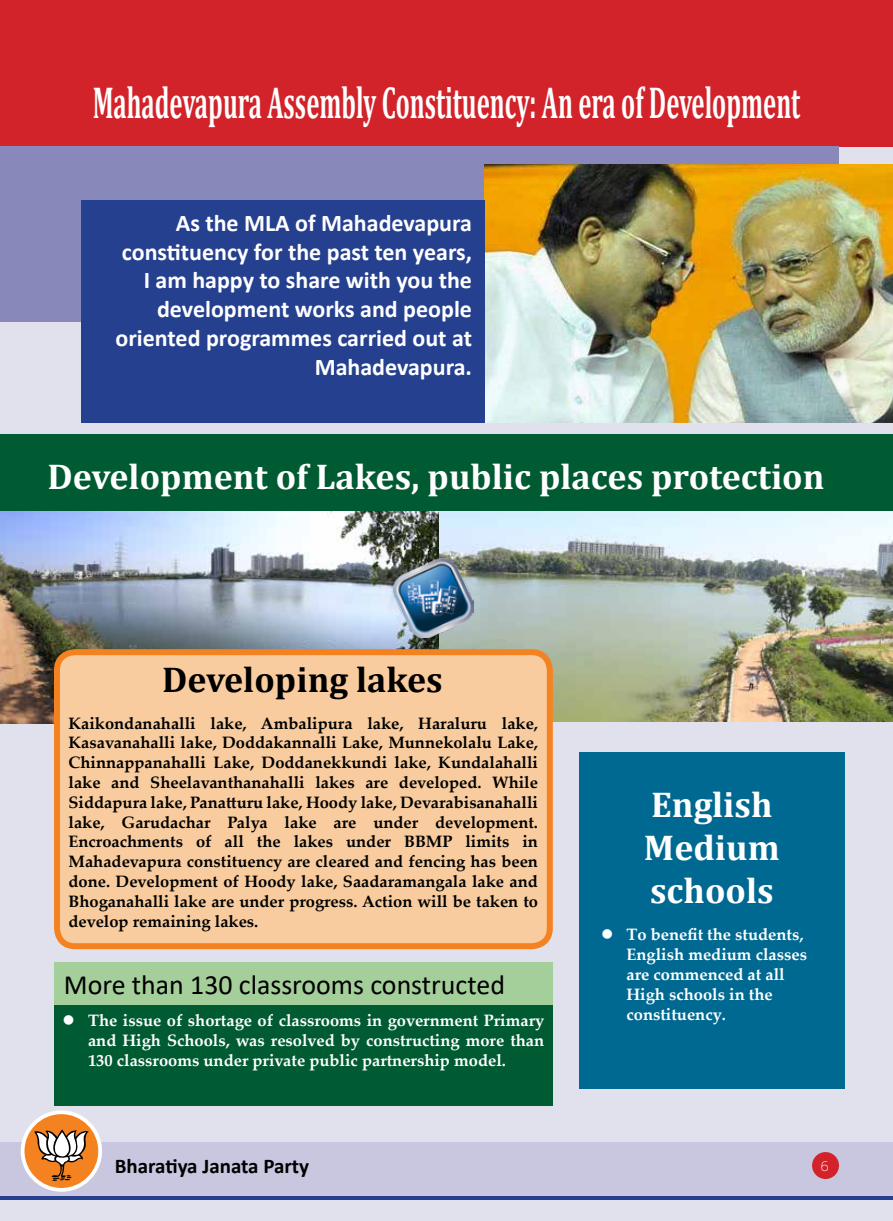
<style>
.page{position:relative;width:893px;height:1221px;background:#fff}
.page>*{position:absolute;margin:0;border:0;box-sizing:border-box;transform-origin:0 0}
.t1{font:700 45px "Cambria";color:#fff;scale:.55 1}
.t2{font:700 36px/43.2px "Cambria";color:#fff}
.t3{font:700 36px "Cambria";color:#000}
.t4{font:27.9px "Calibri";color:#000}
.t5{font:700 24px/28.8px "Calibri";color:#fff;text-align:right}
.t6{font:700 21px "Calibri";color:#000}
.t7{font:700 16.5px/19.8px "Palatino Linotype";color:#000;text-align:justify}
.t8{font:700 16.5px/19.8px "Palatino Linotype";color:#fff;text-align:justify}
.t9{font:100 13.8px "District Pro";color:#fff}
</style>
<div class="page">
<div style="left:0;top:0;width:893px;height:1220px;background:#e1e0ed"></div>
<div style="left:0;top:1141px;width:893px;height:58px;background:#c8c7df"></div>
<div style="left:21px;top:1110px;width:81px;height:81px;background:#fff;border-radius:50%"></div>
<svg style="left:25px;top:1114px;width:73px;height:73px"></svg>
<hr style="left:0;top:1196px;width:892px;height:3px;background:#25408f">
<div style="left:54px;top:961px;width:499px;height:44px;background:#a4ce9a"></div>
<div style="left:0;top:0;width:893px;height:146px;background:#d2232a"></div>
<div style="left:0;top:146px;width:839px;height:175px;background:#8889ba"></div>
<div style="left:0;top:434px;width:893px;height:81px;background:#005b32"></div>
<img style="left:0;top:511px;width:439px;height:212px">
<img style="left:439px;top:511px;width:454px;height:210px">
<img style="left:394px;top:558px;width:80px;height:80px">
<img style="left:485px;top:165px;width:408px;height:257px">
<div style="left:57px;top:652px;width:493px;height:294px;background:#f8cc9e;border-radius:18px"></div>
<div style="left:54px;top:649px;width:499px;height:300px;border:6px solid #f58220;border-radius:18px"></div>
<div style="left:579px;top:752px;width:266px;height:336px;background:#006991"></div>
<div style="left:54px;top:1005px;width:499px;height:101px;background:#005b32"></div>
<div style="left:82px;top:200px;width:403px;height:222px;background:#25408f"></div>
<div style="left:812px;top:1151px;width:27px;height:27px;background:#d2232a;border-radius:50%"></div>
<h1 class="t1" style="left:93px;top:71px;width:1288px">Mahadevapura Assembly Constituency: An era of Development</h1>
<h3 class="t5" style="left:116px;top:210px;width:358px">As the MLA of Mahadevapura constituency for the past ten years,<br>I am happy to share with you the development works and people oriented programmes carried out at<br>Mahadevapura.</h3>
<h2 class="t2" style="left:48px;top:453px;width:778px">Development of Lakes, public places protection</h2>
<h2 class="t3" style="left:162px;top:654px;width:282px">Developing lakes</h2>
<p class="t7" style="left:69px;top:712px;width:471px">Kaikondanahalli lake, Ambalipura lake, Haraluru lake, Kasavanahalli lake, Doddakannalli Lake, Munnekolalu Lake, Chinnappanahalli Lake, Doddanekkundi lake, Kundalahalli lake and Sheelavanthanahalli lakes are developed. While Siddapura lake, Panatturu lake, Hoody lake, Devarabisanahalli lake, Garudachar Palya lake are under development.<br>Encroachments of all the lakes under BBMP limits in Mahadevapura constituency are cleared and fencing has been done. Development of Hoody lake, Saadaramangala lake and Bhoganahalli lake are under progress. Action will be taken to develop remaining lakes.</p>
<h3 class="t4" style="left:64px;top:965px;width:443px">More than 130 classrooms constructed</h3>
<p class="t8" style="left:88px;top:1009px;width:458px">The issue of shortage of classrooms in government Primary and High Schools, was resolved by constructing more than 130 classrooms under private public partnership model.</p>
<h2 class="t2" style="left:644px;top:782px;width:137px">English<br>Medium schools</h2>
<p class="t8" style="left:627px;top:924px;width:182px;text-align:left">To benefit the students,<br>English medium classes are commenced at all<br>High schools in the constituency.</p>
<p class="t6" style="left:115px;top:1151px;width:196px">Bharatiya Janata Party</p>
<p class="t9" style="left:821px;top:1156px;width:9px">6</p>
</div>
